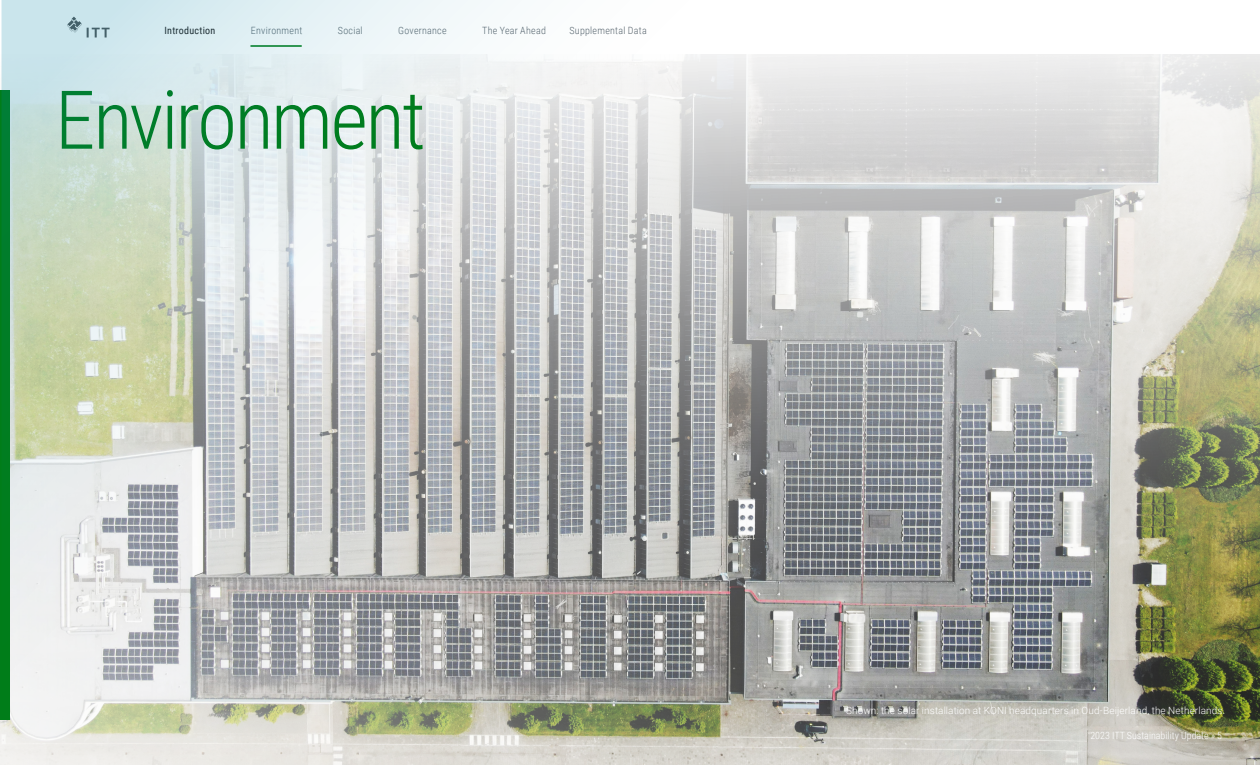
<style>
.page{position:relative;width:1260px;height:765px;background:#fff}
.page>*{position:absolute;margin:0;border:0;box-sizing:border-box;transform-origin:0 0}
._1H{font:300 81.25px "Roboto Condensed";letter-spacing:-.03em;color:#007d19}
.Pull_Quote_14_5pt{font:300 10px "Roboto";letter-spacing:.01em;color:#fff}
.t1{font:300 10px "Roboto Condensed";letter-spacing:.025em;color:#5b6770}
.t2{font:300 10px "Roboto Condensed";color:#fff}
.t3{font:10px "Roboto Condensed";letter-spacing:.03em;color:#231f20}
</style>
<div class="page">
<div style="left:0;top:90px;width:9px;height:630px;background:#007d19"></div>
<img style="left:2px;top:0;width:1258px;height:765px">
<p class="t3" style="left:165px;top:24px;width:52px">Introduction</p>
<p class="t1" style="left:251px;top:24px;width:53px">Environment</p>
<p class="t1" style="left:338px;top:24px;width:26px">Social</p>
<p class="t1" style="left:398px;top:24px;width:50px">Governance</p>
<p class="t1" style="left:482px;top:24px;width:65px">The Year Ahead</p>
<p class="t1" style="left:570px;top:24px;width:79px">Supplemental Data</p>
<p class="_1H" style="left:55px;top:63px;width:372px">Environment</p>
<p class="Pull_Quote_14_5pt" style="left:846px;top:703px;width:381px">Shown: the solar installation at KONI headquarters in Oud-Beijerland, the Netherlands.</p>
<p class="t2" style="left:1090px;top:728px;width:133px">2023 ITT Sustainability Update » 5</p>
</div>
